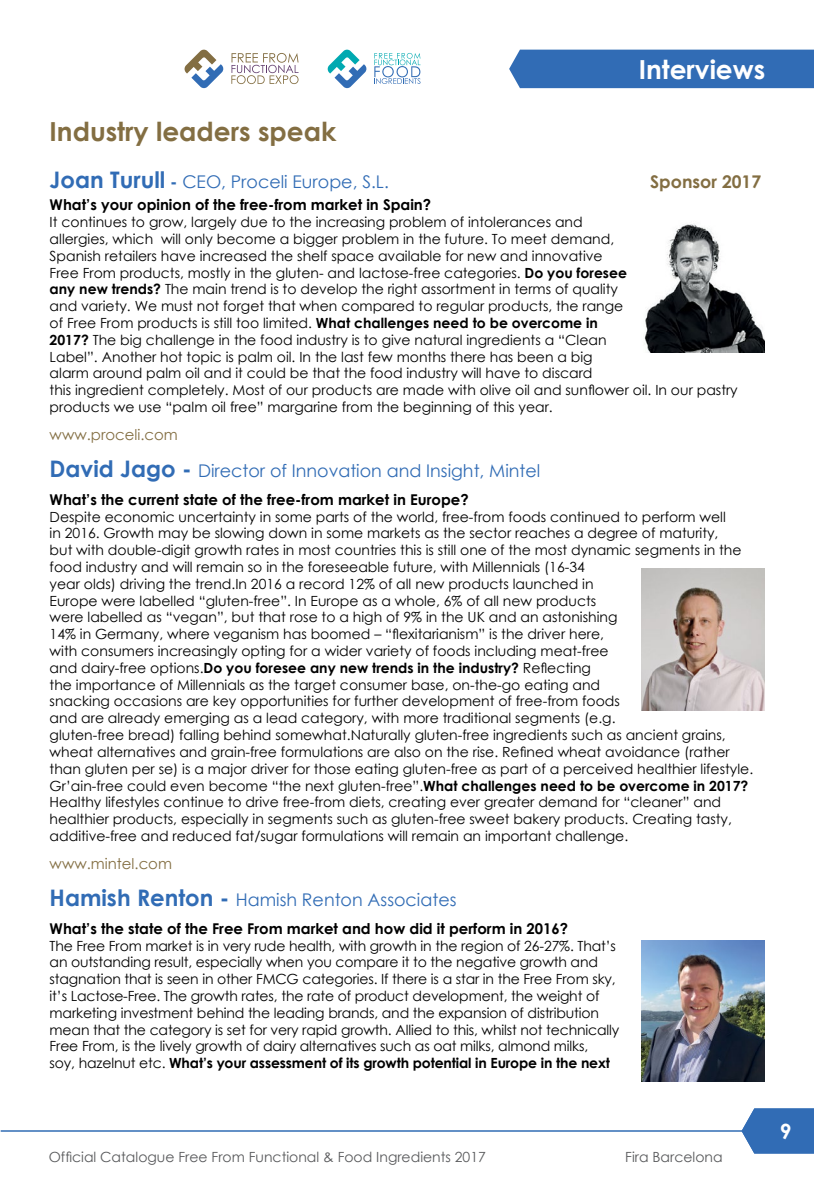
<style>
.page{position:relative;width:814px;height:1186px;background:#fff}
.page>*{position:absolute;margin:0;border:0;box-sizing:border-box;transform-origin:0 0}
.t1{font:700 26.25px "Century Gothic";color:#836e42}
.t2{font:700 26.25px "Century Gothic";color:#fff}
.t3{font:700 21px "Century Gothic";color:#fff}
.t4{font:17.5px "Century Gothic";color:#316cb5}
.t5{font:700 17.5px "Century Gothic";color:#836e42}
.t6{font:700 14.88px "Century Gothic";color:#000}
.t7{font:14.88px "Century Gothic";color:#836e42}
.t8{font:14px/16.8px "Century Gothic";color:#000}
.t9{font:14px "Century Gothic";color:#58595b}
.s1{font-weight:700;font-size:22.75px}
.s2{font-weight:700}
</style>
<div class="page">
<svg style="left:327px;top:49px;width:40px;height:40px"></svg>
<svg style="left:374px;top:53px;width:46px;height:31px"></svg>
<svg style="left:184px;top:49px;width:40px;height:40px"></svg>
<svg style="left:231px;top:53px;width:67px;height:31px"></svg>
<div style="left:509px;top:50px;width:305px;height:38px;background:#316cb5"></div>
<hr style="left:1px;top:1130px;width:746px;height:1px;background:#316cb5">
<svg style="left:741px;top:1108px;width:73px;height:45px;background:#447abc"></svg>
<img style="left:642px;top:569px;width:122px;height:141px">
<img style="left:644px;top:224px;width:120px;height:128px">
<img style="left:642px;top:940px;width:122px;height:141px">
<h1 class="t2" style="left:638px;top:49px;width:128px">Interviews</h1>
<h1 class="t1" style="left:50px;top:112px;width:288px">Industry leaders speak</h1>
<p class="t4" style="left:50px;top:169px;width:341px"><span class="s1">Joan Turull</span> <span class="s2">-</span> CEO, Proceli Europe, S.L.</p>
<p class="t5" style="left:650px;top:168px;width:112px">Sponsor 2017</p>
<p class="t6" style="left:50px;top:194px;width:383px">What’s your opinion of the free-from market in Spain?</p>
<p class="t8" style="left:50px;top:213px;width:689px">It continues to grow, largely due to the increasing problem of intolerances and<br>allergies, which will only become a bigger problem in the future. To meet demand,<br>Spanish retailers have increased the shelf space available for new and innovative<br>Free From products, mostly in the gluten- and lactose-free categories. <span class="s2">Do you foresee<br>any new trends?</span> The main trend is to develop the right assortment in terms of quality<br>and variety. We must not forget that when compared to regular products, the range<br>of Free From products is still too limited. <span class="s2">What challenges need to be overcome in<br>2017?</span> The big challenge in the food industry is to give natural ingredients a “Clean<br>Label”. Another hot topic is palm oil. In the last few months there has been a big<br>alarm around palm oil and it could be that the food industry will have to discard<br>this ingredient completely. Most of our products are made with olive oil and sunflower oil. In our pastry products we use “palm oil free” margarine from the beginning of this year.</p>
<p class="t7" style="left:50px;top:424px;width:130px">www.proceli.com</p>
<p class="t4" style="left:50px;top:458px;width:492px"><span class="s1">David Jago -</span> Director of Innovation and Insight, Mintel</p>
<p class="t6" style="left:50px;top:488px;width:420px">What’s the current state of the free-from market in Europe?</p>
<p class="t8" style="left:50px;top:508px;width:705px">Despite economic uncertainty in some parts of the world, free-from foods continued to perform well<br>in 2016. Growth may be slowing down in some markets as the sector reaches a degree of maturity,<br>but with double-digit growth rates in most countries this is still one of the most dynamic segments in the food industry and will remain so in the foreseeable future, with Millennials (16-34<br>year olds) driving the trend.In 2016 a record 12% of all new products launched in<br>Europe were labelled “gluten-free”. In Europe as a whole, 6% of all new products<br>were labelled as “vegan”, but that rose to a high of 9% in the UK and an astonishing<br>14% in Germany, where veganism has boomed – “flexitarianism” is the driver here,<br>with consumers increasingly opting for a wider variety of foods including meat-free<br>and dairy-free options.<span class="s2">Do you foresee any new trends in the industry?</span> Reflecting<br>the importance of Millennials as the target consumer base, on-the-go eating and<br>snacking occasions are key opportunities for further development of free-from foods<br>and are already emerging as a lead category, with more traditional segments (e.g.<br>gluten-free bread) falling behind somewhat.Naturally gluten-free ingredients such as ancient grains, wheat alternatives and grain-free formulations are also on the rise. Refined wheat avoidance (rather than gluten per se) is a major driver for those eating gluten-free as part of a perceived healthier lifestyle.<br>Gr’ain-free could even become “the next gluten-free”.<span class="s2">What challenges need to be overcome in 2017?<br></span>Healthy lifestyles continue to drive free-from diets, creating ever greater demand for “cleaner” and healthier products, especially in segments such as gluten-free sweet bakery products. Creating tasty, additive-free and reduced fat/sugar formulations will remain an important challenge.</p>
<p class="t7" style="left:50px;top:853px;width:124px">www.mintel.com</p>
<p class="t4" style="left:50px;top:887px;width:408px"><span class="s1">Hamish Renton -</span> Hamish Renton Associates</p>
<p class="t6" style="left:50px;top:917px;width:520px">What’s the state of the Free From market and how did it perform in 2016?</p>
<p class="t8" style="left:50px;top:937px;width:571px">The Free From market is in very rude health, with growth in the region of 26-27%. That’s an outstanding result, especially when you compare it to the negative growth and stagnation that is seen in other FMCG categories. If there is a star in the Free From sky, it’s Lactose-Free. The growth rates, the rate of product development, the weight of marketing investment behind the leading brands, and the expansion of distribution mean that the category is set for very rapid growth. Allied to this, whilst not technically Free From, is the lively growth of dairy alternatives such as oat milks, almond milks,<br>soy, hazelnut etc. <span class="s2">What’s your assessment of its growth potential in Europe in the next</span></p>
<p class="t9" style="left:49px;top:1147px;width:438px">Official Catalogue Free From Functional &amp; Food Ingredients 2017</p>
<p class="t9" style="left:625px;top:1147px;width:99px">Fira Barcelona</p>
<h2 class="t3" style="left:779px;top:1115px;width:13px">9</h2>
</div>
